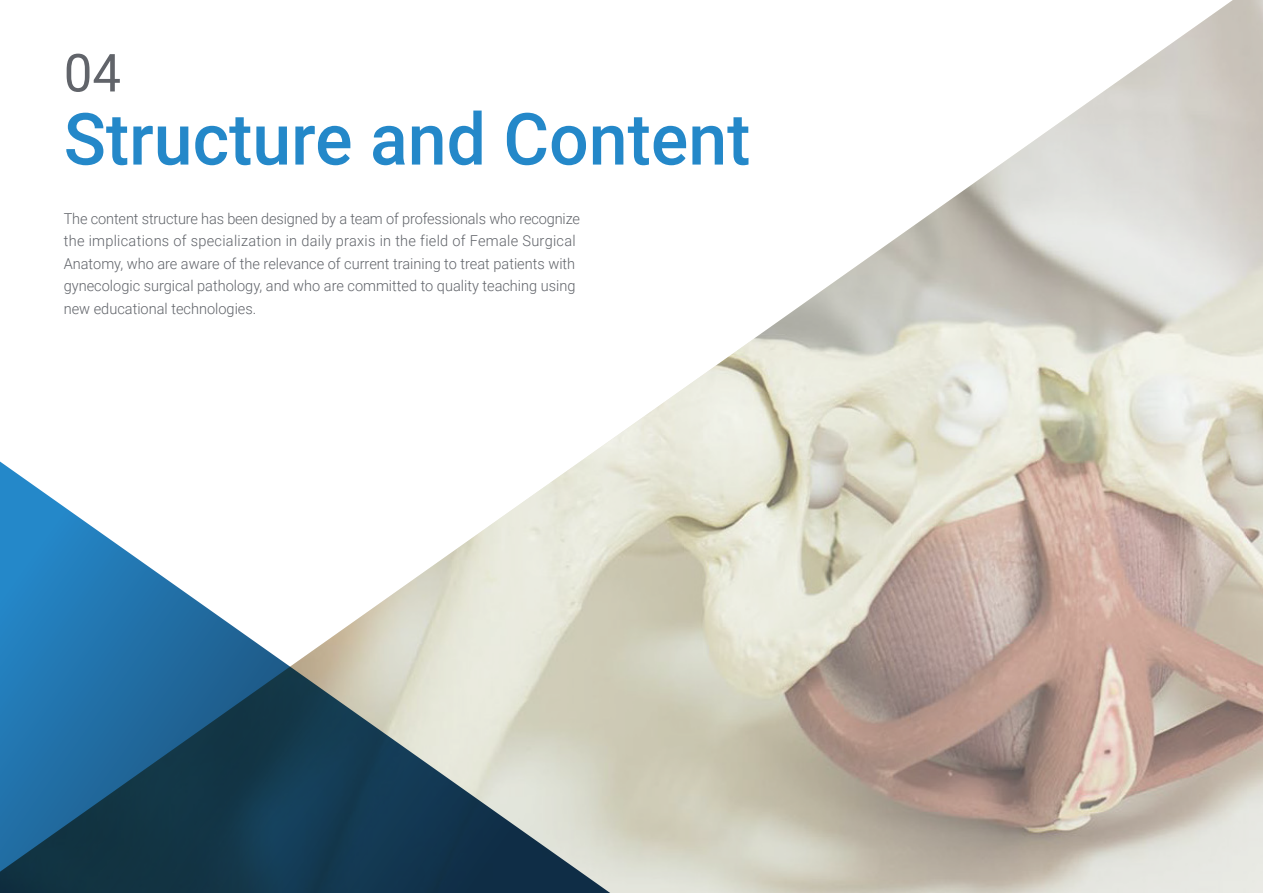
<style>
.page{position:relative;width:1263px;height:893px;background:#fff}
.page>*{position:absolute;margin:0;border:0;box-sizing:border-box;transform-origin:0 0}
.t1{font:500 72px "Roboto";color:#2488c9}
.t2{font:52.5px "Roboto";color:#61646a}
.t3{font:300 15px/22.5px "Roboto";color:#61646a}
</style>
<div class="page">
<img style="left:602px;top:0;width:661px;height:893px">
<svg style="left:0;top:446px;width:640px;height:447px"></svg>
<h2 class="t2" style="left:64px;top:36px;width:59px">04</h2>
<h1 class="t1" style="left:64px;top:89px;width:688px">Structure and Content</h1>
<p class="t3" style="left:64px;top:207px;width:518px">The content structure has been designed by a team of professionals who recognize the implications of specialization in daily praxis in the field of Female Surgical Anatomy, who are aware of the relevance of current training to treat patients with gynecologic surgical pathology, and who are committed to quality teaching using new educational technologies.</p>
</div>
